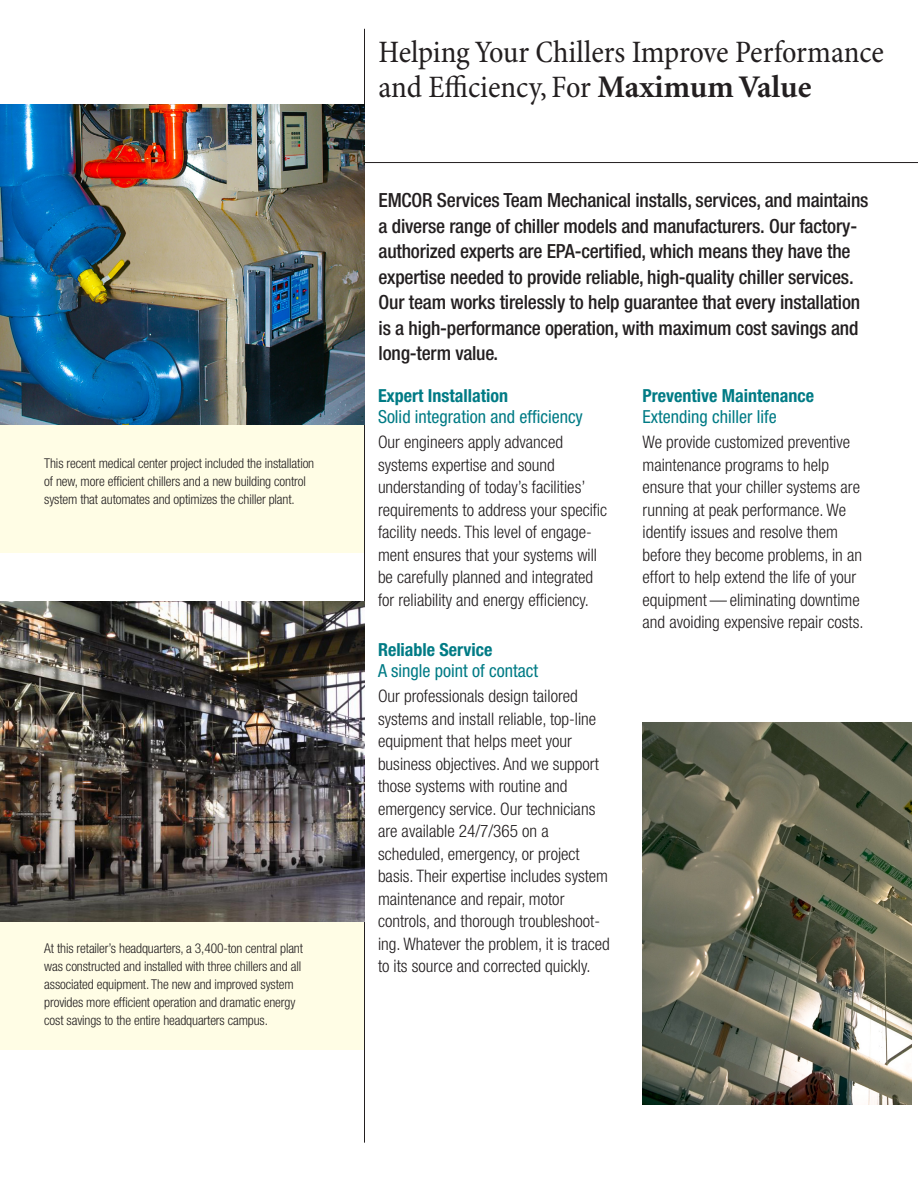
<style>
.page{position:relative;width:918px;height:1188px;background:#fff}
.page>*{position:absolute;margin:0;border:0;box-sizing:border-box;transform-origin:0 0}
.Headline{font:condensed 31.5px/34.5px "Minion Pro";letter-spacing:-.005em;color:#231f20}
._06_intro_body_copy{font:500 condensed 19.5px/25.5px "Helvetica Neue";letter-spacing:-.01em;color:#231f20}
.Sub_Heads_-_Body{font:condensed 18px/21px "Helvetica Neue";color:#007b85}
.Sub_Heads_-_Body-2{font:700 condensed 18px/21px "Helvetica Neue";color:#007b85}
.Sub_Heads_-_Body-3{font:300 condensed 17.25px/22.5px "Helvetica Neue";color:#231f20}
.t1{font:300 condensed 13.5px/18px "Helvetica Neue";letter-spacing:-.01em;color:#231f20}
.s1{font-family:"Minion";font-weight:700;font-stretch:normal}
.s2{font-weight:700}
.s3{font-weight:400}
</style>
<div class="page">
<img style="left:643px;top:722px;width:268px;height:382px">
<hr style="left:364px;top:162px;width:554px;height:1px;background:#231f20">
<div style="left:0;top:921px;width:364px;height:128px;background:#fffde5"></div>
<div style="left:0;top:424px;width:364px;height:128px;background:#fffde5"></div>
<hr style="left:364px;top:29px;width:1px;height:1114px;background:#231f20">
<img style="left:0;top:105px;width:365px;height:319px">
<img style="left:0;top:602px;width:364px;height:319px">
<p class="t1" style="left:44px;top:454px;width:272px">This recent medical center project included the installation of new, more efficient chillers and a new building control system that automates and optimizes the chiller plant.</p>
<p class="t1" style="left:44px;top:940px;width:260px">At this retailer’s headquarters, a 3,400-ton central plant was constructed and installed with three chillers and all associated equipment. The new and improved system provides more efficient operation and dramatic energy cost savings to the entire headquarters campus.</p>
<p class="Headline" style="left:379px;top:36px;width:507px">Helping Your Chillers Improve Performance and Efficiency, For <span class="s1">Maximum Value</span></p>
<p class="_06_intro_body_copy" style="left:379px;top:187px;width:491px">EMCOR Services Team Mechanical installs, services, and maintains a diverse range of chiller models and manufacturers. Our factory&shy;authorized experts are EPA-certified, which means they have the expertise needed to provide reliable, high-quality chiller services.<br>Our team works tirelessly to help guarantee that every installation is a high-performance operation, with maximum cost savings and long-term value.</p>
<p class="Sub_Heads_-_Body" style="left:378px;top:385px;width:206px"><span class="s2">Expert Installation<br></span>Solid integration and efficiency</p>
<p class="Sub_Heads_-_Body-3" style="left:378px;top:431px;width:231px">Our engineers apply advanced systems expertise and sound understanding of today’s facilities’ requirements to address your specific facility needs. This level of engage&shy;ment ensures that your systems will be carefully planned and integrated for reliability and energy efficiency.</p>
<p class="Sub_Heads_-_Body" style="left:378px;top:639px;width:162px"><span class="s2">Reliable Service<br></span>A single point of contact</p>
<p class="Sub_Heads_-_Body-3" style="left:378px;top:685px;width:233px">Our professionals design tailored systems and install reliable, top-line equipment that helps meet your business objectives. And we support those systems with routine and emergency service. Our technicians are available 24/7/365 on a scheduled, emergency, or project basis. Their expertise includes system maintenance and repair, motor controls, and thorough troubleshoot&shy;ing. Whatever the problem, it is traced to its source and corrected quickly.</p>
<p class="Sub_Heads_-_Body-2" style="left:643px;top:385px;width:173px">Preventive Maintenance<br><span class="s3">Extending chiller life</span></p>
<p class="Sub_Heads_-_Body-3" style="left:643px;top:431px;width:222px">We provide customized preventive maintenance programs to help ensure that your chiller systems are running at peak performance. We identify issues and resolve them before they become problems, in an effort to help extend the life of your equipment — eliminating downtime and avoiding expensive repair costs.</p>
</div>
